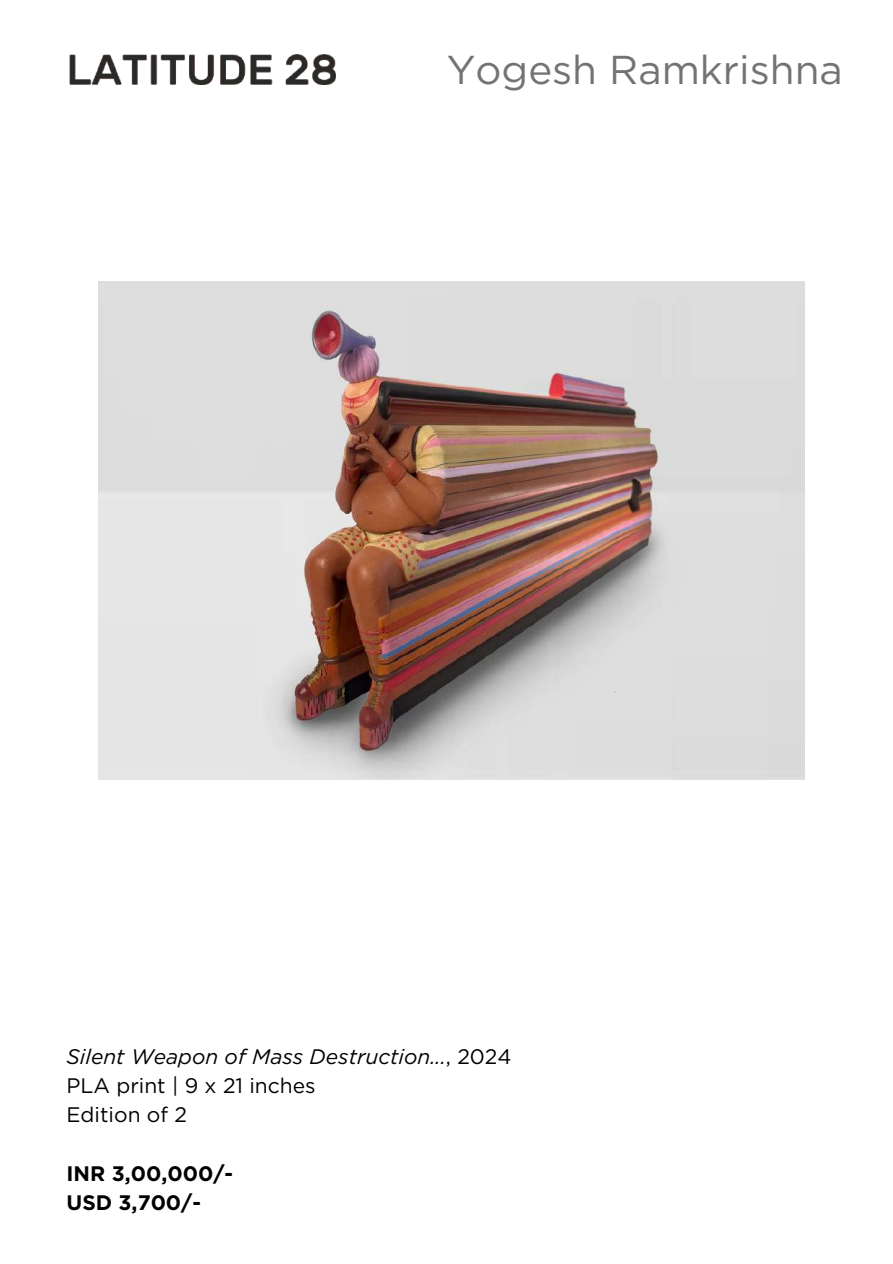
<style>
.page{position:relative;width:893px;height:1264px;background:#fff}
.page>*{position:absolute;margin:0;border:0;box-sizing:border-box;transform-origin:0 0}
.t1{font:40.35px "Gotham";color:#737373}
.t2{font:21px/29.2px "Gotham";color:#000}
.t3{font:700 21px/29.2px "Gotham";color:#000}
.s1{font-style:italic}
</style>
<div class="page">
<img style="left:69px;top:54px;width:266px;height:31px">
<img style="left:99px;top:281px;width:705px;height:499px">
<h1 class="t1" style="left:446px;top:45px;width:397px">Yogesh Ramkrishna</h1>
<p class="t2" style="left:67px;top:1041px;width:446px"><span class="s1">Silent Weapon of Mass Destruction...</span>, 2024<br>PLA print | 9 x 21 inches<br>Edition of 2</p>
<p class="t3" style="left:67px;top:1158px;width:168px">INR 3,00,000/-<br>USD 3,700/-</p>
</div>
